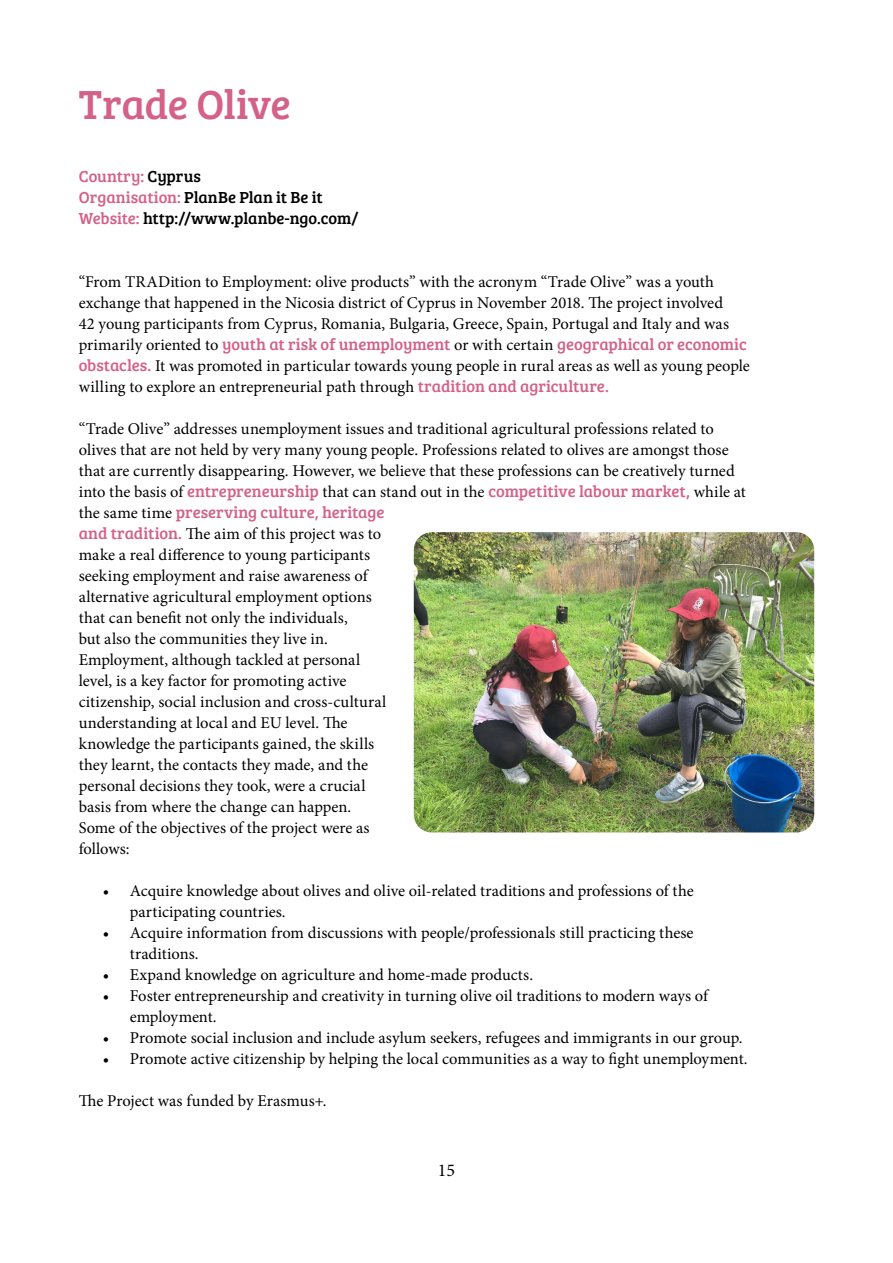
<style>
.page{position:relative;width:893px;height:1263px;background:#fff}
.page>*{position:absolute;margin:0;border:0;box-sizing:border-box;transform-origin:0 0}
.t1{font:42px "Bree Serif";letter-spacing:-.015em;color:#d46188}
.t2{font:18px "Minion Pro";color:#000}
.t3{font:16.5px/21px "Minion Pro";color:#000}
.t4{font:16.5px "Bree Serif";letter-spacing:-.005em;color:#d46188}
.t5{font:16.5px/21px "Bree Serif";color:#000}
.s1{color:#d46188}
.s2{font-family:"Minion Pro";color:#000}
.s3{font-family:"Bree Serif";color:#d46188}
</style>
<div class="page">
<img style="left:414px;top:532px;width:400px;height:300px">
<h1 class="t1" style="left:79px;top:73px;width:214px">Trade Olive</h1>
<p class="t5" style="left:79px;top:165px;width:281px"><span class="s1">Country:</span> Cyprus<br><span class="s1">Organisation:</span> PlanBe Plan it Be it<br><span class="s1">Website:</span> http://www.planbe-ngo.com/</p>
<p class="t3" style="left:79px;top:271px;width:652px">“From TRADition to Employment: olive products” with the acronym “Trade Olive” was a youth exchange that happened in the Nicosia district of Cyprus in November 2018. The project involved<br>42 young participants from Cyprus, Romania, Bulgaria, Greece, Spain, Portugal and Italy and was</p>
<p class="t4" style="left:79px;top:332px;width:670px"><span class="s2">primarily oriented to</span> youth at risk of unemployment <span class="s2">or with certain</span> geographical or economic</p>
<p class="t3" style="left:79px;top:355px;width:673px"><span class="s3">obstacles.</span> It was promoted in particular towards young people in rural areas as well as young people willing to explore an entrepreneurial path through <span class="s3">tradition and agriculture.</span></p>
<p class="t3" style="left:79px;top:418px;width:669px">“Trade Olive” addresses unemployment issues and traditional agricultural professions related to olives that are not held by very many young people. Professions related to olives are amongst those that are currently disappearing. However, we believe that these professions can be creatively turned into the basis of <span class="s3">entrepreneurship</span> that can stand out in the <span class="s3">competitive labour market,</span> while at</p>
<p class="t4" style="left:79px;top:500px;width:307px"><span class="s2">the same time</span> preserving culture, heritage</p>
<p class="t3" style="left:79px;top:523px;width:309px"><span class="s3">and tradition.</span> The aim of this project was to make a real difference to young participants seeking employment and raise awareness of alternative agricultural employment options that can benefit not only the individuals,<br>but also the communities they live in.<br>Employment, although tackled at personal level, is a key factor for promoting active citizenship, social inclusion and cross-cultural understanding at local and EU level. The knowledge the participants gained, the skills they learnt, the contacts they made, and the personal decisions they took, were a crucial basis from where the change can happen.<br>Some of the objectives of the project were as follows:</p>
<p class="t3" style="left:130px;top:880px;width:565px;text-indent:-27px">• Acquire knowledge about olives and olive oil-related traditions and professions of the participating countries.</p>
<p class="t3" style="left:130px;top:922px;width:565px;text-indent:-27px">• Acquire information from discussions with people/professionals still practicing these traditions.</p>
<p class="t3" style="left:103px;top:964px;width:432px">• Expand knowledge on agriculture and home-made products.</p>
<p class="t3" style="left:130px;top:985px;width:580px;text-indent:-27px">• Foster entrepreneurship and creativity in turning olive oil traditions to modern ways of employment.</p>
<p class="t3" style="left:103px;top:1027px;width:641px">• Promote social inclusion and include asylum seekers, refugees and immigrants in our group.</p>
<p class="t3" style="left:103px;top:1048px;width:646px">• Promote active citizenship by helping the local communities as a way to fight unemployment.</p>
<p class="t3" style="left:79px;top:1090px;width:249px">The Project was funded by Erasmus+.</p>
<p class="t2" style="left:438px;top:1158px;width:19px">15</p>
</div>
